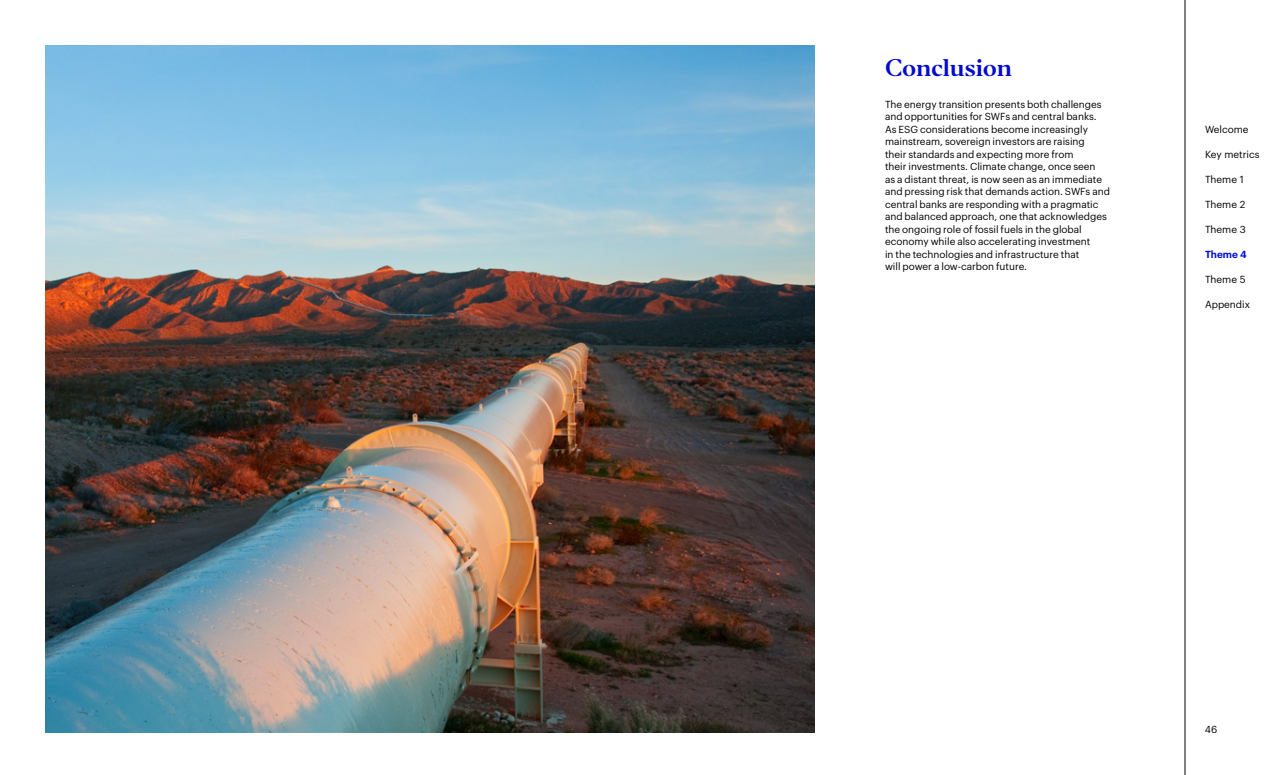
<style>
.page{position:relative;width:1280px;height:775px;background:#fff}
.page>*{position:absolute;margin:0;border:0;box-sizing:border-box;transform-origin:0 0}
.t1{font:22.5px "Invesco Editor";letter-spacing:-.015em;color:#000ad2}
.t2{font:10px/12.5px "Graphik";color:#000}
.t3{font:600 10px "Graphik";color:#000ad2}
</style>
<div class="page">
<hr style="left:1185px;top:0;width:1px;height:775px;background:#000">
<img style="left:45px;top:45px;width:770px;height:687px">
<h1 class="t1" style="left:885px;top:54px;width:129px">Conclusion</h1>
<p class="t2" style="left:885px;top:97px;width:226px">The energy transition presents both challenges and opportunities for SWFs and central banks.<br>As ESG considerations become increasingly mainstream, sovereign investors are raising<br>their standards and expecting more from<br>their investments. Climate change, once seen<br>as a distant threat, is now seen as an immediate and pressing risk that demands action. SWFs and central banks are responding with a pragmatic and balanced approach, one that acknowledges the ongoing role of fossil fuels in the global economy while also accelerating investment<br>in the technologies and infrastructure that<br>will power a low-carbon future.</p>
<p class="t2" style="left:1205px;top:122px;width:45px">Welcome</p>
<p class="t2" style="left:1205px;top:147px;width:56px">Key metrics</p>
<p class="t2" style="left:1205px;top:172px;width:40px">Theme 1</p>
<p class="t2" style="left:1205px;top:197px;width:42px">Theme 2</p>
<p class="t2" style="left:1205px;top:222px;width:42px">Theme 3</p>
<p class="t3" style="left:1205px;top:246px;width:43px">Theme 4</p>
<p class="t2" style="left:1205px;top:272px;width:42px">Theme 5</p>
<p class="t2" style="left:1205px;top:297px;width:47px">Appendix</p>
<p class="t2" style="left:1205px;top:722px;width:14px">46</p>
</div>
